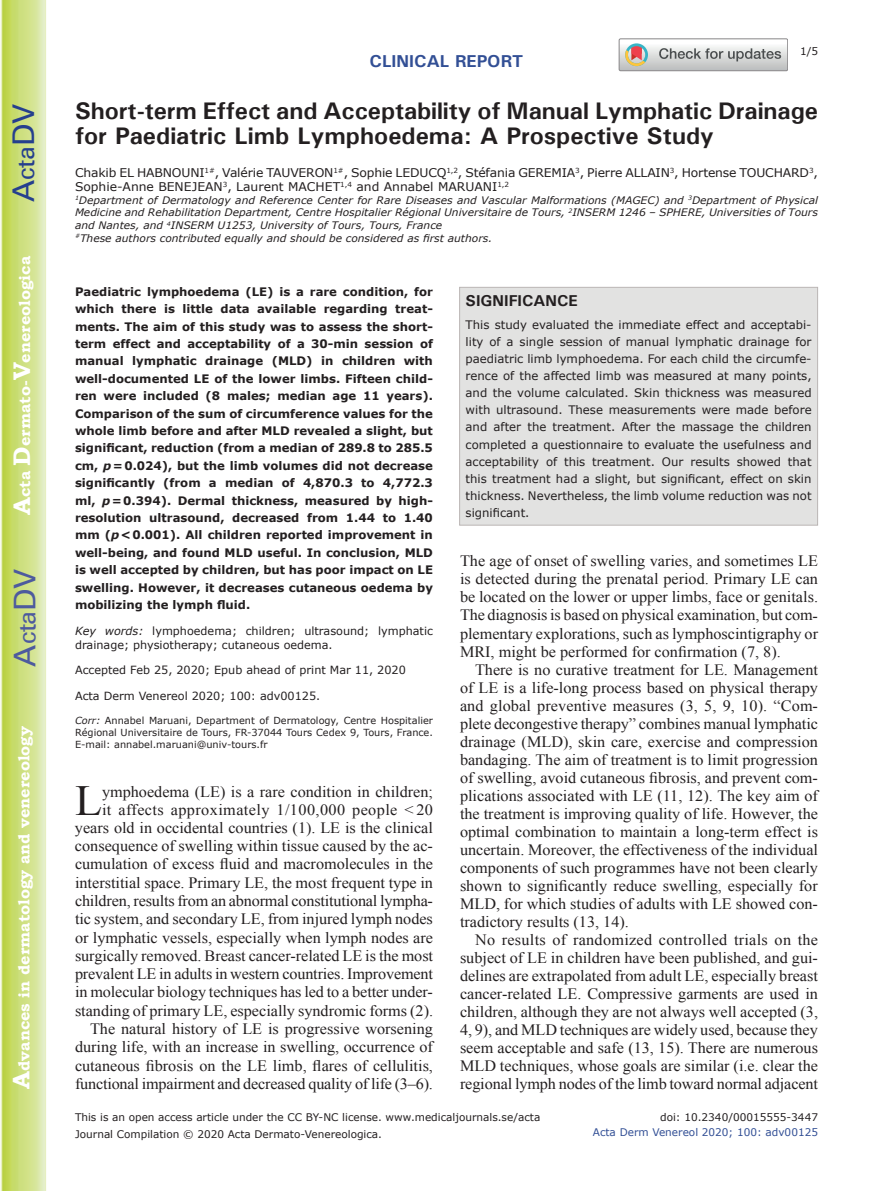
<style>
.page{position:relative;width:893px;height:1191px;background:#fff}
.page>*{position:absolute;margin:0;border:0;box-sizing:border-box;transform-origin:0 0}
.t1{font:42.9px "Times New Roman";color:#231f20}
.t2{font:30px "Univers";color:#4d5a9e}
.t3{font:30px "Univers";color:#253f8e}
.t4{font:700 24px/25.5px "Univers";letter-spacing:-.005em;color:#231f20}
.t5{font:700 17.25px "Univers";color:#324f95}
.t6{font:15.75px/18px "Times New Roman";color:#231f20;text-align:justify}
.t7{font:700 15.75px "Bookman Old Style";color:#fff}
.t8{font:700 15.75px "Univers";color:#231f20}
.t9{font:12px/14.4px "Verdana";letter-spacing:-.01em;color:#231f20}
.t10{font:700 11.7px/17.4px "Verdana";color:#231f20;text-align:justify}
.t11{font:11.7px/17.1px "Verdana";color:#231f20;text-align:justify}
.t12{font:11.25px/13.8px "Verdana";color:#231f20}
.t13{font:10.5px/16.8px "Verdana";color:#231f20}
.t14{font:10.5px "Verdana";color:#324f95}
.t15{font:italic 10.35px/12.8px "Verdana";color:#231f20}
.t16{font:9.75px/12px "Verdana";color:#231f20;text-align:justify}
.s1{font-size:24px}
.s2{font-style:italic}
</style>
<div class="page">
<svg style="left:1px;top:0;width:45px;height:1191px;background:#cfe084"></svg>
<svg style="left:619px;top:39px;width:169px;height:32px"></svg>
<div style="left:459px;top:287px;width:359px;height:238px;background:#e2e2e1;border:1px solid #bab5b4"></div>
<h2 class="t3" style="left:6px;top:202px;width:100px;rotate:-90deg">A<span class="s1">cta</span>DV</h2>
<p class="t7" style="left:15px;top:515px;width:260px;rotate:-90deg"><span class="s1">A</span>cta <span class="s1">D</span>ermato-<span class="s1">V</span>enereologica</p>
<h2 class="t2" style="left:7px;top:666px;width:100px;rotate:-90deg">A<span class="s1">cta</span>DV</h2>
<p class="t7" style="left:15px;top:1088px;width:364px;rotate:-90deg"><span class="s1">A</span>dvances in dermatology and venereology</p>
<p class="t5" style="left:370px;top:50px;width:155px">CLINICAL REPORT</p>
<p class="t13" style="left:800px;top:43px;width:20px">1/5</p>
<h3 class="t4" style="left:75px;top:97px;width:744px">Short-term Effect and Acceptability of Manual Lymphatic Drainage for Paediatric Limb Lymphoedema: A Prospective Study</h3>
<p class="t9" style="left:75px;top:165px;width:744px">Chakib EL HABNOUNI<sup>1#</sup>, Valérie TAUVERON<sup>1#</sup>, Sophie LEDUCQ<sup>1,2</sup>, Stéfania GEREMIA<sup>3</sup>, Pierre ALLAIN<sup>3</sup>, Hortense TOUCHARD<sup>3</sup>,<br>Sophie-Anne BENEJEAN<sup>3</sup>, Laurent MACHET<sup>1,4</sup> and Annabel MARUANI<sup>1,2</sup></p>
<p class="t15" style="left:75px;top:194px;width:744px"><sup>1</sup>Department of Dermatology and Reference Center for Rare Diseases and Vascular Malformations (MAGEC) and <sup>3</sup>Department of Physical Medicine and Rehabilitation Department, Centre Hospitalier Régional Universitaire de Tours, <sup>2</sup>INSERM 1246 – SPHERE, Universities of Tours and Nantes, and <sup>4</sup>INSERM U1253, University of Tours, Tours, France<br><sup>#</sup>These authors contributed equally and should be considered as first authors.</p>
<p class="t10" style="left:75px;top:283px;width:359px">Paediatric lymphoedema (LE) is a rare condition, for which there is little data available regarding treat&shy;ments. The aim of this study was to assess the short&shy;term effect and acceptability of a 30-min session of manual lymphatic drainage (MLD) in children with well-documented LE of the lower limbs. Fifteen child&shy;ren were included (8 males; median age 11 years).<br>Comparison of the sum of circumference values for the whole limb before and after MLD revealed a slight, but significant, reduction (from a median of 289.8 to 285.5 cm, <span class="s2">p</span>=0.024), but the limb volumes did not decrease significantly (from a median of 4,870.3 to 4,772.3 ml, <span class="s2">p</span>=0.394). Dermal thickness, measured by high&shy;resolution ultrasound, decreased from 1.44 to 1.40 mm (<span class="s2">p</span>&lt;0.001). All children reported improvement in well-being, and found MLD useful. In conclusion, MLD is well accepted by children, but has poor impact on LE swelling. However, it decreases cutaneous oedema by mobilizing the lymph fluid.</p>
<p class="t12" style="left:75px;top:624px;width:359px"><span class="s2">Key words:</span> lymphoedema; children; ultrasound; lymphatic drainage; physiotherapy; cutaneous oedema.</p>
<p class="t12" style="left:75px;top:663px;width:332px">Accepted Feb 25, 2020; Epub ahead of print Mar 11, 2020</p>
<p class="t12" style="left:75px;top:689px;width:247px">Acta Derm Venereol 2020; 100: adv00125.</p>
<p class="t16" style="left:75px;top:715px;width:359px"><span class="s2">Corr:</span> Annabel Maruani, Department of Dermatology, Centre Hospitalier Régional Universitaire de Tours, FR-37044 Tours Cedex 9, Tours, France.<br>E-mail: annabel.maruani@univ-tours.fr</p>
<h1 class="t1" style="left:75px;top:771px;width:29px">L</h1>
<p class="t6" style="left:75px;top:782px;width:360px;text-align:right">ymphoedema (LE) is a rare condition in children;<br>it affects approximately 1/100,000 people &lt; 20 years old in occidental countries (1). LE is the clinical consequence of swelling within tissue caused by the ac&shy;cumulation of excess fluid and macromolecules in the interstitial space. Primary LE, the most frequent type in children, results from an abnormal constitutional lympha&shy;tic system, and secondary LE, from injured lymph nodes or lymphatic vessels, especially when lymph nodes are surgically removed. Breast cancer-related LE is the most prevalent LE in adults in western countries. Improvement in molecular biology techniques has led to a better under&shy;standing of primary LE, especially syndromic forms (2).<br>The natural history of LE is progressive worsening during life, with an increase in swelling, occurrence of cutaneous fibrosis on the LE limb, flares of cellulitis, functional impairment and decreased quality of life (3–6).</p>
<p class="t8" style="left:466px;top:290px;width:114px">SIGNIFICANCE</p>
<p class="t11" style="left:466px;top:316px;width:348px">This study evaluated the immediate effect and acceptabi&shy;lity of a single session of manual lymphatic drainage for paediatric limb lymphoedema. For each child the circumfe&shy;rence of the affected limb was measured at many points, and the volume calculated. Skin thickness was measured with ultrasound. These measurements were made before and after the treatment. After the massage the children completed a questionnaire to evaluate the usefulness and acceptability of this treatment. Our results showed that this treatment had a slight, but significant, effect on skin thickness. Nevertheless, the limb volume reduction was not significant.</p>
<p class="t6" style="left:460px;top:552px;width:360px">The age of onset of swelling varies, and sometimes LE is detected during the prenatal period. Primary LE can be located on the lower or upper limbs, face or genitals.<br>The diagnosis is based on physical examination, but com&shy;plementary explorations, such as lymphoscintigraphy or MRI, might be performed for confirmation (7, 8).</p>
<p class="t6" style="left:460px;top:660px;width:360px;text-indent:15px">There is no curative treatment for LE. Management of LE is a life-long process based on physical therapy and global preventive measures (3, 5, 9, 10). “Com&shy;plete decongestive therapy” combines manual lymphatic drainage (MLD), skin care, exercise and compression bandaging. The aim of treatment is to limit progression of swelling, avoid cutaneous fibrosis, and prevent com&shy;plications associated with LE (11, 12). The key aim of the treatment is improving quality of life. However, the optimal combination to maintain a long-term effect is uncertain. Moreover, the effectiveness of the individual components of such programmes have not been clearly shown to significantly reduce swelling, especially for MLD, for which studies of adults with LE showed con&shy;tradictory results (13, 14).</p>
<p class="t6" style="left:460px;top:930px;width:360px;text-indent:15px">No results of randomized controlled trials on the subject of LE in children have been published, and gui&shy;delines are extrapolated from adult LE, especially breast cancer-related LE. Compressive garments are used in children, although they are not always well accepted (3, 4, 9), and MLD techniques are widely used, because they seem acceptable and safe (13, 15). There are numerous MLD techniques, whose goals are similar (i.e. clear the regional lymph nodes of the limb toward normal adjacent</p>
<p class="t13" style="left:75px;top:1108px;width:467px">This is an open access article under the CC BY-NC license. www.medicaljournals.se/acta<br>Journal Compilation © 2020 Acta Dermato-Venereologica.</p>
<p class="t13" style="left:660px;top:1108px;width:159px">doi: 10.2340/00015555-3447</p>
<p class="t14" style="left:593px;top:1125px;width:227px">Acta Derm Venereol 2020; 100: adv00125</p>
</div>
